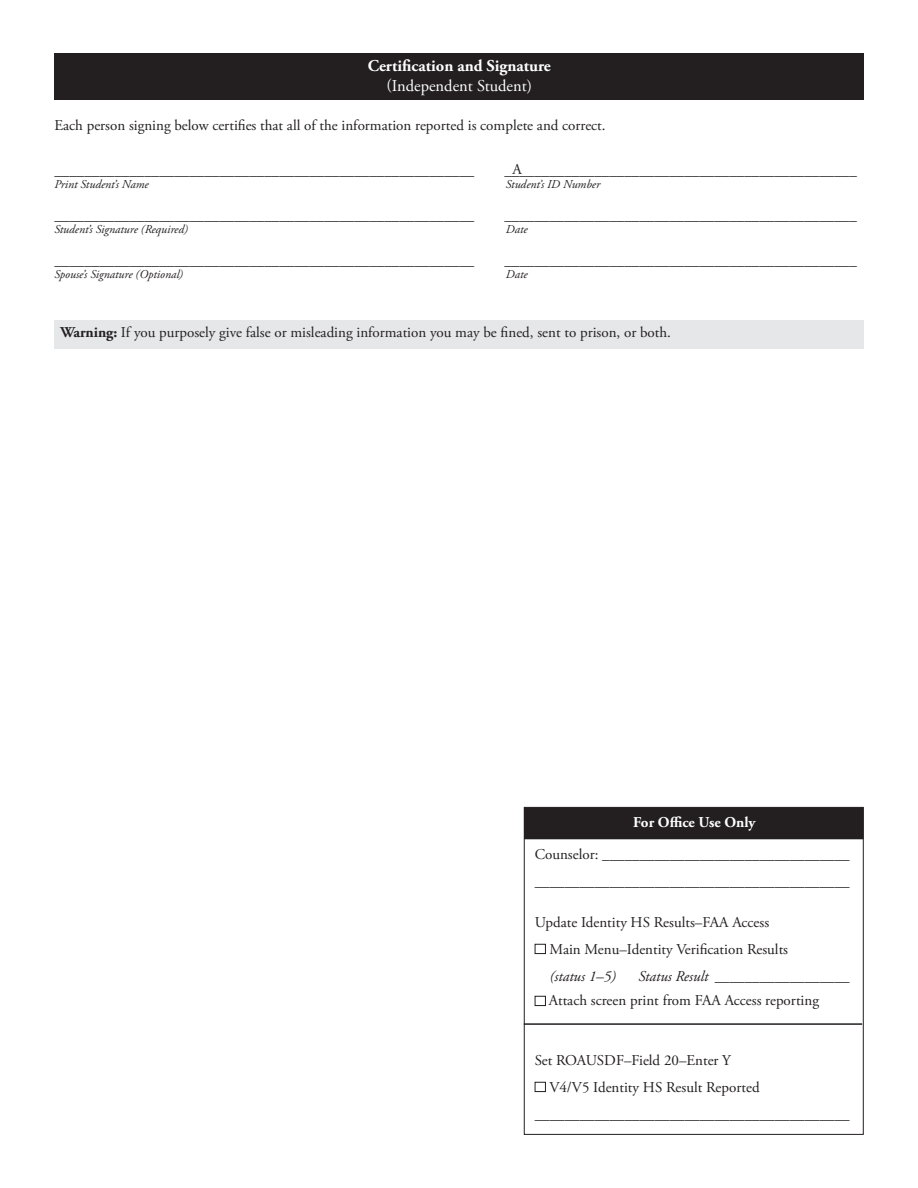
<style>
.page{position:relative;width:918px;height:1188px;background:#fff}
.page>*{position:absolute;margin:0;border:0;box-sizing:border-box;transform-origin:0 0}
.t1{font:700 16.5px "Adobe Garamond Pro";color:#fff}
.t2{font:16.5px "Adobe Garamond Pro";color:#fff}
.t3{font:15px "Adobe Garamond Pro";color:#231f20}
.t4{font:700 15px "Adobe Garamond Pro";color:#fff}
.t5{font:italic 15px "Adobe Garamond Pro";color:#231f20}
.t6{font:italic 12px "Adobe Garamond Pro";color:#231f20}
.s1{font-weight:700}
.s2{font-style:italic}
</style>
<div class="page">
<div style="left:54px;top:320px;width:810px;height:29px;background:#e6e7e9"></div>
<div style="left:54px;top:53px;width:810px;height:46px;background:#231f20"></div>
<hr style="left:524px;top:1023px;width:338px;height:2px;background:#231f20">
<div style="left:525px;top:808px;width:338px;height:31px;background:#231f20"></div>
<div style="left:535px;top:996px;width:11px;height:10px;border:1px solid #231f20"></div>
<div style="left:535px;top:944px;width:11px;height:10px;border:1px solid #231f20"></div>
<div style="left:535px;top:1082px;width:11px;height:10px;border:1px solid #231f20"></div>
<div style="left:524px;top:807px;width:340px;height:328px;border:1px solid #231f20"></div>
<p class="t1" style="left:368px;top:57px;width:185px">Certification and Signature</p>
<p class="t2" style="left:386px;top:76px;width:147px">(Independent Student)</p>
<p class="t3" style="left:54px;top:116px;width:553px">Each person signing below certifies that all of the information reported is complete and correct.</p>
<p class="t3" style="left:512px;top:161px;width:11px">A</p>
<p class="t3" style="left:54px;top:161px;width:421px">________________________________________________________</p>
<p class="t3" style="left:504px;top:161px;width:354px">_______________________________________________</p>
<p class="t6" style="left:54px;top:177px;width:96px">Print Student’s Name</p>
<p class="t6" style="left:506px;top:177px;width:96px">Student’s ID Number</p>
<p class="t6" style="left:54px;top:222px;width:135px">Student’s Signature (Required)</p>
<p class="t6" style="left:506px;top:222px;width:23px">Date</p>
<p class="t6" style="left:54px;top:267px;width:130px">Spouse’s Signature (Optional)</p>
<p class="t6" style="left:506px;top:267px;width:23px">Date</p>
<p class="t3" style="left:54px;top:206px;width:421px">________________________________________________________</p>
<p class="t3" style="left:504px;top:206px;width:354px">_______________________________________________</p>
<p class="t3" style="left:54px;top:251px;width:421px">________________________________________________________</p>
<p class="t3" style="left:504px;top:251px;width:354px">_______________________________________________</p>
<p class="t3" style="left:60px;top:323px;width:612px"><span class="s1">Warning:</span> If you purposely give false or misleading information you may be fined, sent to prison, or both.</p>
<p class="t4" style="left:633px;top:813px;width:124px">For Office Use Only</p>
<p class="t3" style="left:535px;top:846px;width:316px">Counselor: _________________________________</p>
<p class="t3" style="left:535px;top:873px;width:316px">__________________________________________</p>
<p class="t3" style="left:535px;top:913px;width:236px">Update Identity HS Results–FAA Access</p>
<p class="t3" style="left:550px;top:940px;width:240px">Main Menu–Identity Verification Results</p>
<p class="t5" style="left:550px;top:967px;width:68px">(status 1–5)</p>
<p class="t3" style="left:639px;top:967px;width:213px"><span class="s2">Status Result</span> __________________</p>
<p class="t3" style="left:549px;top:992px;width:272px">Attach screen print from FAA Access reporting</p>
<p class="t3" style="left:535px;top:1051px;width:198px">Set ROAUSDF–Field 20–Enter Y</p>
<p class="t3" style="left:549px;top:1078px;width:212px">V4/V5 Identity HS Result Reported</p>
<p class="t3" style="left:535px;top:1105px;width:316px">__________________________________________</p>
</div>
